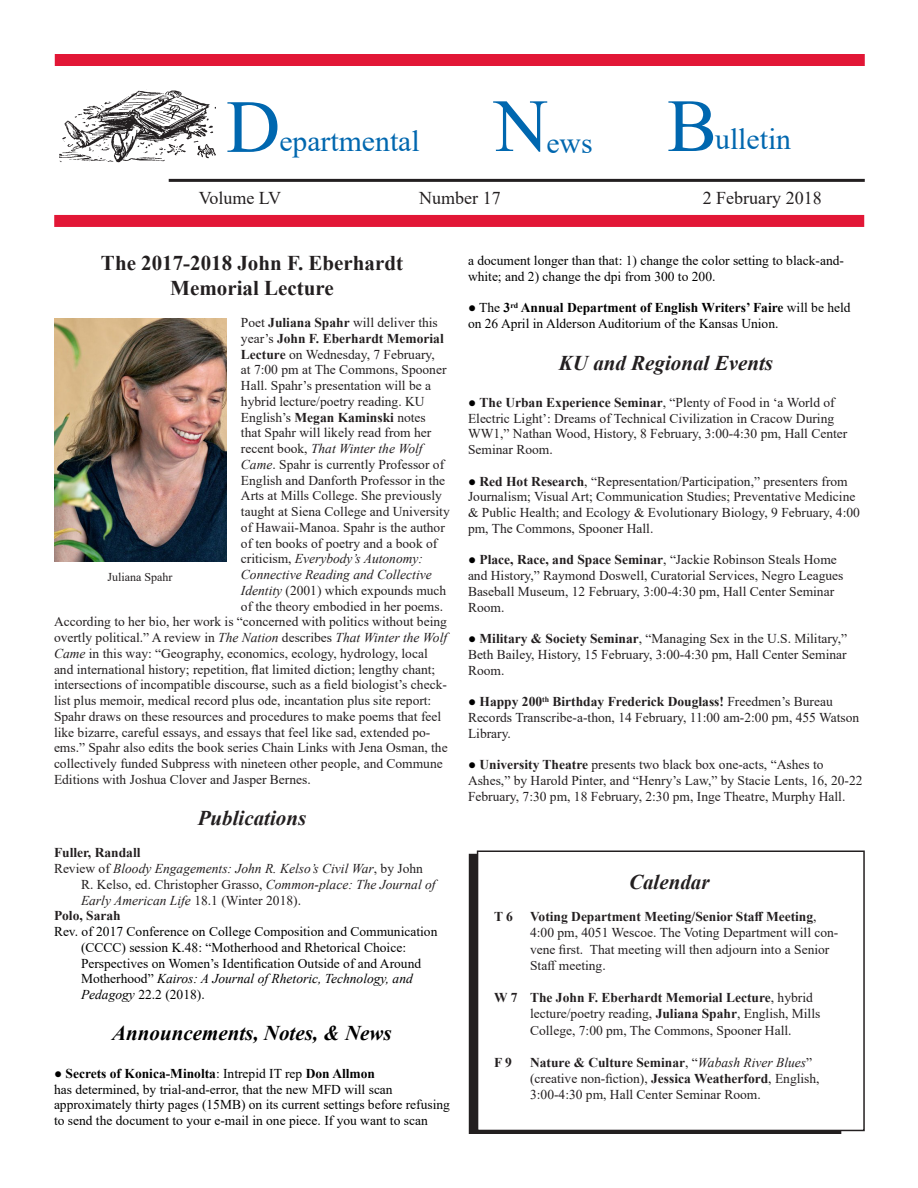
<style>
.page{position:relative;width:918px;height:1188px;background:#fff}
.page>*{position:absolute;margin:0;border:0;box-sizing:border-box;transform-origin:0 0}
.t1{font:75px "Times New Roman";color:#0067af}
.t2{font:29.7px "Times New Roman";color:#0067af}
.t3{font:700 21px "Times New Roman";color:#231f20}
.Normal__Web{font:italic 700 21px "Times New Roman";color:#231f20}
.Normal__Web-2{font:italic 700 21px "Times New Roman";color:#000}
.t4{font:18px "Times New Roman";color:#231f20}
.Normal__Web-3{font:13.5px/15.8px "Times New Roman";color:#231f20}
.Normal__Web-4{font:13.5px/15.8px "Times New Roman";color:#000}
.t5{font:italic 13.5px/15.8px "Times New Roman";color:#231f20}
.t6{font:700 13.5px "Times New Roman";color:#231f20}
.t7{font:12px "Times New Roman";color:#231f20}
.s1{font-weight:700}
.s2{font-weight:400}
.s3{font-style:normal}
.s4{font-style:italic}
.s5{color:#000}
</style>
<div class="page">
<div style="left:477px;top:850px;width:388px;height:281px;border:2px solid #231f20"></div>
<div style="left:55px;top:54px;width:810px;height:12px;background:#e21736"></div>
<hr style="left:169px;top:179px;width:696px;height:3px;background:#231f20">
<div style="left:54px;top:215px;width:810px;height:12px;background:#e21736"></div>
<img style="left:60px;top:89px;width:155px;height:73px">
<img style="left:55px;top:319px;width:171px;height:242px">
<p class="t1" style="left:226px;top:74px;width:56px">D</p>
<p class="t1" style="left:494px;top:73px;width:56px">N</p>
<p class="t1" style="left:667px;top:73px;width:52px">B</p>
<p class="t2" style="left:279px;top:120px;width:142px">epartmental</p>
<p class="t2" style="left:546px;top:122px;width:48px">ews</p>
<p class="t2" style="left:715px;top:118px;width:77px">ulletin</p>
<p class="t4" style="left:199px;top:185px;width:84px">Volume LV</p>
<p class="t4" style="left:419px;top:185px;width:83px">Number 17</p>
<p class="t4" style="left:703px;top:185px;width:120px">2 February 2018</p>
<p class="t3" style="left:101px;top:248px;width:304px">The 2017-2018 John F. Eberhardt</p>
<p class="t3" style="left:170px;top:273px;width:165px">Memorial Lecture</p>
<p class="Normal__Web-3" style="left:241px;top:314px;width:198px">Poet <span class="s1">Juliana Spahr</span> will deliver this</p>
<p class="t6" style="left:241px;top:329px;width:204px"><span class="s2">year’s</span> John F. Eberhardt Memorial</p>
<p class="Normal__Web-3" style="left:241px;top:346px;width:195px"><span class="s1">Lecture</span> on Wednesday, 7 February,</p>
<p class="Normal__Web-3" style="left:241px;top:362px;width:207px">at 7:00 pm at The Commons, Spooner</p>
<p class="Normal__Web-3" style="left:241px;top:377px;width:192px">Hall. Spahr’s presentation will be a</p>
<p class="Normal__Web-3" style="left:241px;top:393px;width:185px">hybrid lecture/poetry reading. KU</p>
<p class="Normal__Web-3" style="left:241px;top:409px;width:186px">English’s <span class="s1">Megan Kaminski</span> notes</p>
<p class="Normal__Web-3" style="left:241px;top:425px;width:192px">that Spahr will likely read from her</p>
<p class="t5" style="left:241px;top:440px;width:183px"><span class="s3">recent book,</span> That Winter the Wolf</p>
<p class="Normal__Web-3" style="left:241px;top:456px;width:205px"><span class="s4">Came</span>. Spahr is currently Professor of</p>
<p class="Normal__Web-3" style="left:241px;top:472px;width:206px">English and Danforth Professor in the</p>
<p class="Normal__Web-3" style="left:241px;top:488px;width:203px">Arts at Mills College. She previously</p>
<p class="Normal__Web-3" style="left:241px;top:503px;width:210px">taught at Siena College and University</p>
<p class="Normal__Web-3" style="left:241px;top:519px;width:205px">of Hawaii-Manoa. Spahr is the author</p>
<p class="Normal__Web-3" style="left:241px;top:535px;width:198px">of ten books of poetry and a book of</p>
<p class="t5" style="left:241px;top:551px;width:184px"><span class="s3">criticism,</span> Everybody’s Autonomy:</p>
<p class="t5" style="left:241px;top:566px;width:192px">Connective Reading and Collective</p>
<p class="Normal__Web-3" style="left:241px;top:582px;width:207px"><span class="s4">Identity</span> (2001) which expounds much</p>
<p class="Normal__Web-3" style="left:241px;top:598px;width:204px">of the theory embodied in her poems.</p>
<p class="Normal__Web-3" style="left:54px;top:614px;width:394px">According to her bio, her work is “concerned with politics without being</p>
<p class="Normal__Web-3" style="left:54px;top:629px;width:395px">overtly political.” A review in <span class="s4">The Nation</span> describes <span class="s4">That Winter the Wolf</span></p>
<p class="Normal__Web-3" style="left:54px;top:645px;width:375px"><span class="s4">Came</span> in this way: “Geography, economics, ecology, hydrology, local</p>
<p class="Normal__Web-3" style="left:54px;top:661px;width:383px">and international history; repetition, flat limited diction; lengthy chant;</p>
<p class="Normal__Web-3" style="left:54px;top:677px;width:394px">intersections of incompatible discourse, such as a field biologist’s check-</p>
<p class="Normal__Web-3" style="left:54px;top:692px;width:379px">list plus memoir, medical record plus ode, incantation plus site report:</p>
<p class="Normal__Web-3" style="left:54px;top:708px;width:389px">Spahr draws on these resources and procedures to make poems that feel</p>
<p class="Normal__Web-3" style="left:54px;top:724px;width:378px">like bizarre, careful essays, and essays that feel like sad, extended po-</p>
<p class="Normal__Web-3" style="left:54px;top:740px;width:395px">ems.” Spahr also edits the book series Chain Links with Jena Osman, the</p>
<p class="Normal__Web-3" style="left:54px;top:755px;width:390px">collectively funded Subpress with nineteen other people, and Commune</p>
<p class="Normal__Web-3" style="left:54px;top:771px;width:258px">Editions with Joshua Clover and Jasper Bernes.</p>
<p class="Normal__Web" style="left:198px;top:804px;width:110px">Publications</p>
<p class="t6" style="left:54px;top:843px;width:88px">Fuller, Randall</p>
<p class="t5" style="left:81px;top:860px;width:356px;text-indent:-27px"><span class="s3">Review of</span> Bloody Engagements: John R. Kelso’s Civil War<span class="s3">, by John<br>R. Kelso, ed. Christopher Grasso,</span> Common-place: The Journal of<br>Early American Life <span class="s3">18.1 (Winter 2018).</span></p>
<p class="t6" style="left:54px;top:906px;width:68px">Polo, Sarah</p>
<p class="Normal__Web-4" style="left:81px;top:923px;width:358px;text-indent:-27px">Rev. of 2017 Conference on College Composition and Communication (CCCC) session K.48: “Motherhood and Rhetorical Choice:<br>Perspectives on Women’s Identification Outside of and Around Motherhood” <span class="s4">Kairos: A Journal of Rhetoric, Technology, and Pedagogy</span> 22.2 (2018).</p>
<p class="Normal__Web-2" style="left:112px;top:1019px;width:281px">Announcements, Notes, &amp; News</p>
<p class="Normal__Web-4" style="left:54px;top:1065px;width:398px">● <span class="s1">Secrets of Konica-Minolta</span>: Intrepid IT rep <span class="s1">Don Allmon<br></span>has determined, by trial-and-error, that the new MFD will scan approximately thirty pages (15MB) on its current settings before refusing to send the document to your e-mail in one piece. If you want to scan</p>
<p class="t7" style="left:108px;top:569px;width:66px">Juliana Spahr</p>
<p class="Normal__Web-4" style="left:468px;top:252px;width:378px">a document longer than that: 1) change the color setting to black-and&shy;white; and 2) change the dpi from 300 to 200.</p>
<p class="Normal__Web-4" style="left:468px;top:300px;width:384px">● The <span class="s1">3</span><sup>rd</sup> <span class="s1">Annual Department of English Writers’ Faire</span> will be held on 26 April in Alderson Auditorium of the Kansas Union.</p>
<p class="Normal__Web" style="left:559px;top:348px;width:216px">KU and Regional Events</p>
<p class="Normal__Web-3" style="left:468px;top:394px;width:381px"><span class="s5">●</span> <span class="s1">The Urban Experience Seminar</span>, “Plenty of Food in ‘a World of Electric Light’: Dreams of Technical Civilization in Cracow During WW1,” Nathan Wood, History, 8 February, 3:00-4:30 pm, Hall Center Seminar Room.</p>
<p class="Normal__Web-3" style="left:468px;top:473px;width:393px"><span class="s5">●</span> <span class="s1">Red Hot Research</span>, “Representation/Participation,” presenters from Journalism; Visual Art; Communication Studies; Preventative Medicine &amp; Public Health; and Ecology &amp; Evolutionary Biology, 9 February, 4:00 pm, The Commons, Spooner Hall.</p>
<p class="Normal__Web-3" style="left:468px;top:552px;width:377px"><span class="s5">●</span> <span class="s1">Place, Race, and Space Seminar</span>, “Jackie Robinson Steals Home and History,” Raymond Doswell, Curatorial Services, Negro Leagues Baseball Museum, 12 February, 3:00-4:30 pm, Hall Center Seminar Room.</p>
<p class="Normal__Web-3" style="left:468px;top:630px;width:381px;text-align:justify"><span class="s5">●</span> <span class="s1">Military &amp; Society Seminar</span>, “Managing Sex in the U.S. Military,” Beth Bailey, History, 15 February, 3:00-4:30 pm, Hall Center Seminar Room.</p>
<p class="Normal__Web-3" style="left:468px;top:693px;width:393px"><span class="s5">●</span> <span class="s1">Happy 200</span><sup>th</sup> <span class="s1">Birthday Frederick Douglass!</span> Freedmen’s Bureau<br>Records Transcribe-a-thon, 14 February, 11:00 am-2:00 pm, 455 Watson<br>Library.</p>
<p class="Normal__Web-3" style="left:468px;top:756px;width:396px"><span class="s5">●</span> <span class="s1">University Theatre</span> presents two black box one-acts, “Ashes to<br>Ashes,” by Harold Pinter, and “Henry’s Law,” by Stacie Lents, 16, 20-22<br>February, 7:30 pm, 18 February, 2:30 pm, Inge Theatre, Murphy Hall.</p>
<p class="Normal__Web" style="left:629px;top:867px;width:82px">Calendar</p>
<p class="t6" style="left:494px;top:907px;width:20px">T 6</p>
<p class="t6" style="left:530px;top:907px;width:288px">Voting Department Meeting/Senior Staff Meeting<span class="s2">,</span></p>
<p class="Normal__Web-3" style="left:530px;top:924px;width:310px;line-height:16.2px">4:00 pm, 4051 Wescoe. The Voting Department will con&shy;vene first. That meeting will then adjourn into a Senior<br>Staff meeting.</p>
<p class="Normal__Web-3" style="left:530px;top:989px;width:292px;line-height:16.2px;text-indent:-36px"><span class="s1">W 7 The John F. Eberhardt Memorial Lecture</span>, hybrid lecture/poetry reading, <span class="s1">Juliana Spahr</span>, English, Mills<br>College, 7:00 pm, The Commons, Spooner Hall.</p>
<p class="t6" style="left:494px;top:1053px;width:19px">F 9</p>
<p class="Normal__Web-3" style="left:530px;top:1054px;width:291px;line-height:16.2px"><span class="s1">Nature &amp; Culture Seminar</span>, “<span class="s4">Wabash River Blues</span>” (creative non-fiction), <span class="s1">Jessica Weatherford</span>, English,<br>3:00-4:30 pm, Hall Center Seminar Room.</p>
</div>
